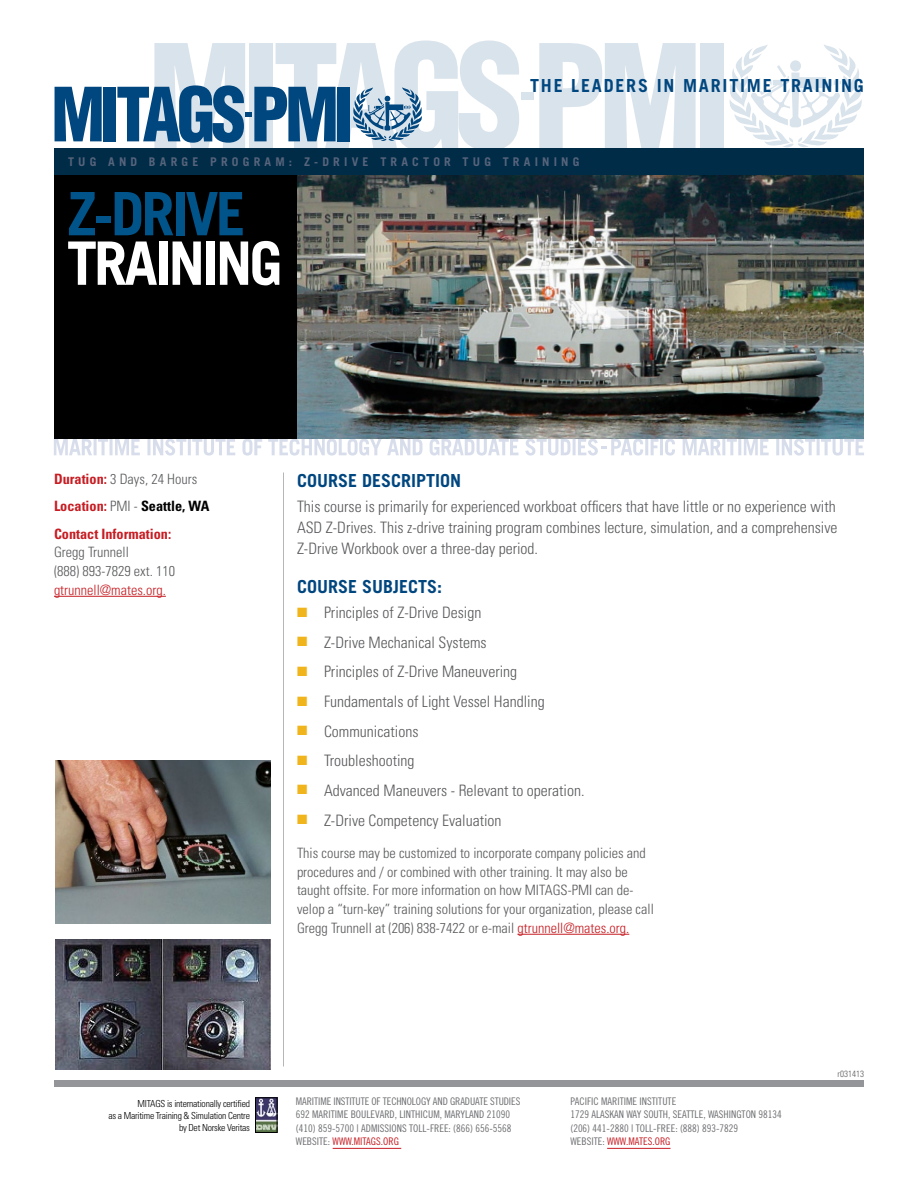
<style>
.page{position:relative;width:918px;height:1188px;background:#fff}
.page>*{position:absolute;margin:0;border:0;box-sizing:border-box;transform-origin:0 0}
.t1{font:700 60px "Trade Gothic";letter-spacing:-.05em;color:#fff}
.t2{font:700 60px "Trade Gothic";letter-spacing:-.05em;color:#00548a}
.t3{font:700 18px "Trade Gothic";letter-spacing:.1em;color:#00467f}
.t4{font:300 condensed 15.75px/21px "Univers";color:#58595b;text-align:justify}
.t5{font:300 condensed 14.25px/18.8px "Univers";color:#58595b}
.t6{font:700 condensed 14.25px/27.5px "Univers";color:#c61d23}
.t7{font:300 condensed 14.25px "Univers";color:#c61d23}
.t8{font:700 12px "Trade Gothic";letter-spacing:.35em;color:#58647b}
.t9{font:10.5px/13.5px "Trade Gothic Cond Eighteen";color:#6d6e71}
.t10{font:300 condensed 9.6px/12.1px "Univers";letter-spacing:-.025em;color:#000;text-align:right}
.t11{font:300 condensed 9px "Univers";color:#58595b}
.s1{font-weight:300;color:#58595b}
.s2{color:#000}
.s3{color:#f0b51c}
.s4{color:#c61d23}
</style>
<div class="page">
<hr style="left:333px;top:1148px;width:68px;height:1px;background:#c61d23">
<hr style="left:607px;top:1148px;width:64px;height:1px;background:#c61d23">
<img style="left:257px;top:1100px;width:18px;height:31px">
<div style="left:255px;top:1098px;width:22px;height:35px;border:1px solid #000"></div>
<div style="left:54px;top:1080px;width:810px;height:6px;background:#939598"></div>
<svg style="left:539px;top:43px;width:157px;height:105px"></svg>
<div style="left:700px;top:43px;width:23px;height:105px;background:#d9e3eb"></div>
<div style="left:521px;top:92px;width:13px;height:8px;background:#d9e3eb"></div>
<svg style="left:729px;top:44px;width:133px;height:104px"></svg>
<svg style="left:55px;top:87px;width:47px;height:54px"></svg>
<div style="left:104px;top:87px;width:12px;height:54px;background:#00467f"></div>
<svg style="left:117px;top:41px;width:402px;height:107px"></svg>
<svg style="left:54px;top:439px;width:810px;height:17px"></svg>
<div style="left:54px;top:175px;width:243px;height:264px;background:#000"></div>
<div style="left:54px;top:148px;width:810px;height:28px;background:#002c48"></div>
<img style="left:297px;top:176px;width:567px;height:263px">
<hr style="left:517px;top:934px;width:112px;height:1px;background:#c61d23">
<hr style="left:54px;top:596px;width:112px;height:1px;background:#c61d23">
<hr style="left:283px;top:472px;width:1px;height:594px;background:#b6b6b7">
<img style="left:56px;top:760px;width:215px;height:164px">
<img style="left:56px;top:939px;width:215px;height:130px">
<p class="t3" style="left:530px;top:74px;width:335px">THE LEADERS IN MARITIME TRAINING</p>
<p class="t8" style="left:68px;top:155px;width:513px">TUG AND BARGE PROGRAM: Z-DRIVE TRACTOR TUG TRAINING</p>
<h1 class="t2" style="left:67px;top:177px;width:180px">Z-DRIVE</h1>
<h1 class="t1" style="left:67px;top:227px;width:217px">TRAINING</h1>
<p class="t6" style="left:54px;top:465px;width:157px">Duration: <span class="s1">3 Days, 24 Hours<br></span>Location: <span class="s1">PMI -</span> <span class="s2">Seattle, WA<br></span>Contact Information:</p>
<p class="t5" style="left:54px;top:543px;width:123px">Gregg Trunnell<br>(888) 893-7829 ext. 110</p>
<p class="t7" style="left:54px;top:581px;width:113px">gtrunnell@mates.org.</p>
<p class="t3" style="left:297px;top:470px;width:104px">COURSE DESCRIPTION</p>
<p class="t4" style="left:297px;top:496px;width:542px">This course is primarily for experienced workboat officers that have little or no experience with ASD Z-Drives. This z-drive training program combines lecture, simulation, and a comprehensive Z-Drive Workbook over a three-day period.</p>
<p class="t3" style="left:297px;top:575px;width:147px">COURSE SUBJECTS:</p>
<p class="t4" style="left:297px;top:602px;width:186px"><span class="s3">■</span> Principles of Z-Drive Design</p>
<p class="t4" style="left:297px;top:632px;width:191px"><span class="s3">■</span> Z-Drive Mechanical Systems</p>
<p class="t4" style="left:297px;top:661px;width:222px"><span class="s3">■</span> Principles of Z-Drive Maneuvering</p>
<p class="t4" style="left:297px;top:691px;width:249px"><span class="s3">■</span> Fundamentals of Light Vessel Handling</p>
<p class="t4" style="left:297px;top:721px;width:123px"><span class="s3">■</span> Communications</p>
<p class="t4" style="left:297px;top:750px;width:119px"><span class="s3">■</span> Troubleshooting</p>
<p class="t4" style="left:297px;top:780px;width:289px"><span class="s3">■</span> Advanced Maneuvers - Relevant to operation.</p>
<p class="t4" style="left:297px;top:810px;width:206px"><span class="s3">■</span> Z-Drive Competency Evaluation</p>
<p class="t5" style="left:297px;top:843px;width:358px">This course may be customized to incorporate company policies and procedures and / or combined with other training. It may also be taught offsite. For more information on how MITAGS-PMI can de&shy;velop a “turn-key” training solutions for your organization, please call Gregg Trunnell at (206) 838-7422 or e-mail <span class="s4">gtrunnell@mates.org.</span></p>
<p class="t10" style="left:108px;top:1097px;width:143px">MITAGS is internationally certified<br>as a Maritime Training &amp; Simulation Centre by Det Norske Veritas</p>
<p class="t9" style="left:296px;top:1094px;width:226px">MARITIME INSTITUTE OF TECHNOLOGY AND GRADUATE STUDIES 692 MARITIME BOULEVARD, LINTHICUM, MARYLAND 21090 (410) 859-5700 | ADMISSIONS TOLL-FREE: (866) 656-5568<br>WEBSITE: <span class="s4">WWW.MITAGS.ORG</span></p>
<p class="t9" style="left:570px;top:1094px;width:213px">PACIFIC MARITIME INSTITUTE<br>1729 ALASKAN WAY SOUTH, SEATTLE, WASHINGTON 98134 (206) 441-2880 | TOLL-FREE: (888) 893-7829<br>WEBSITE: <span class="s4">WWW.MATES.ORG</span></p>
<p class="t11" style="left:838px;top:1068px;width:28px">r031413</p>
</div>
